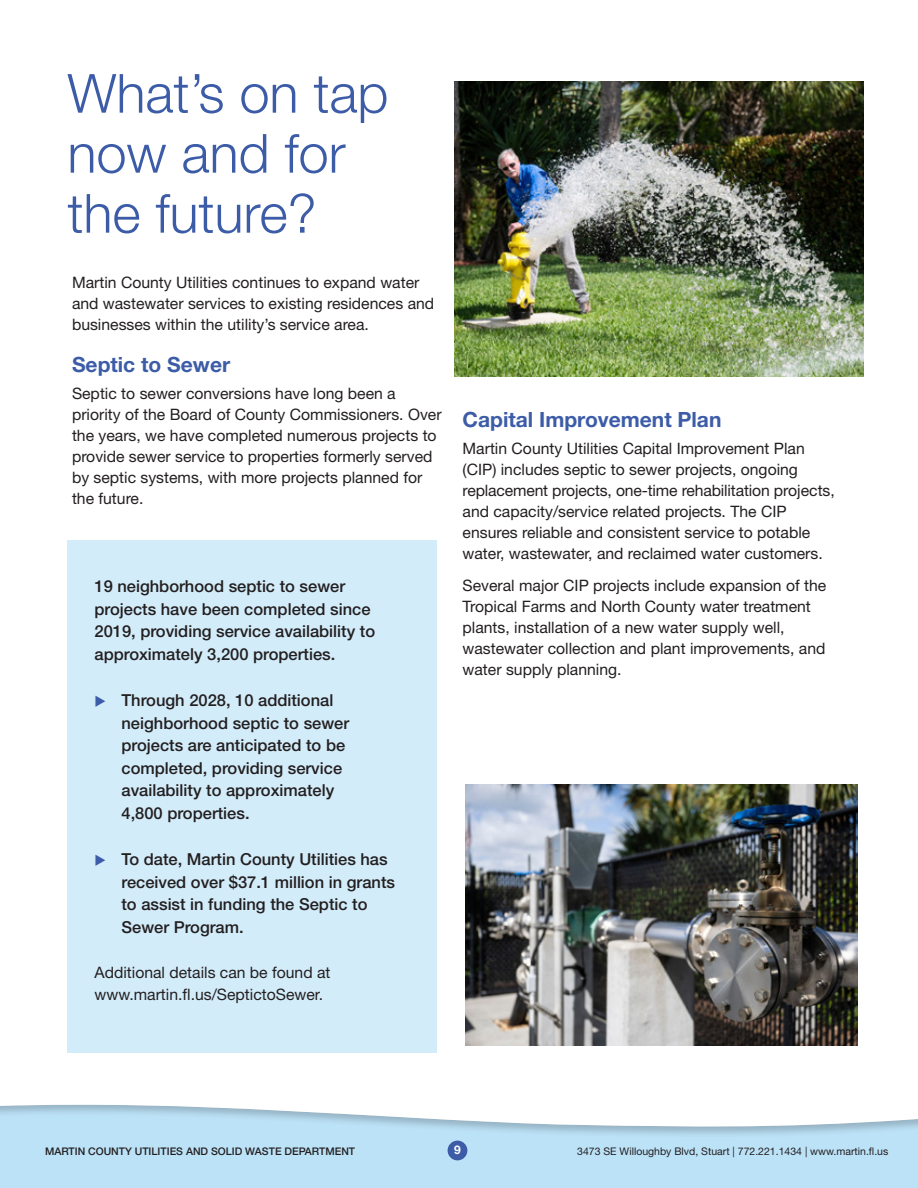
<style>
.page{position:relative;width:918px;height:1188px;background:#fff}
.page>*{position:absolute;margin:0;border:0;box-sizing:border-box;transform-origin:0 0}
.t1{font:300 54px/60px "Helvetica Neue LT Std";color:#3c5ca8}
.t2{font:700 21px "Helvetica Neue LT Std";color:#3c5ca8}
.t3{font:500 16.5px/22.5px "Helvetica Neue LT Std";color:#231f20}
.t4{font:15.75px/21px "Helvetica Neue LT Std";color:#231f20}
.t5{font:700 12px "Helvetica Neue LT Std";color:#fff}
.t6{font:10.5px "Helvetica Neue LT Std";color:#231f20}
.t7{font:500 10.5px "Helvetica Neue LT Std";color:#231f20}
</style>
<div class="page">
<div style="left:0;top:1105px;width:918px;height:83px;background:#231f20;opacity:.24"></div>
<div style="left:448px;top:1141px;width:19px;height:19px;background:#3c5ca8;border-radius:50%"></div>
<div style="left:68px;top:540px;width:369px;height:513px;background:#d3ecfa"></div>
<img style="left:455px;top:81px;width:409px;height:295px">
<img style="left:466px;top:785px;width:391px;height:261px">
<h2 class="t1" style="left:68px;top:62px;width:323px">What’s on tap now and for the future?</h2>
<p class="t4" style="left:72px;top:272px;width:364px">Martin County Utilities continues to expand water and wastewater services to existing residences and businesses within the utility’s service area.</p>
<p class="t2" style="left:72px;top:352px;width:160px">Septic to Sewer</p>
<p class="t4" style="left:72px;top:383px;width:371px">Septic to sewer conversions have long been a priority of the Board of County Commissioners. Over the years, we have completed numerous projects to provide sewer service to properties formerly served by septic systems, with more projects planned for the future.</p>
<p class="t3" style="left:94px;top:575px;width:282px">19 neighborhood septic to sewer projects have been completed since 2019, providing service availability to approximately 3,200 properties.</p>
<p class="t3" style="left:122px;top:689px;width:229px">Through 2028, 10 additional neighborhood septic to sewer projects are anticipated to be completed, providing service availability to approximately<br>4,800 properties.</p>
<p class="t3" style="left:122px;top:848px;width:275px">To date, Martin County Utilities has received over $37.1 million in grants to assist in funding the Septic to<br>Sewer Program.</p>
<p class="t4" style="left:94px;top:961px;width:238px;line-height:22.5px">Additional details can be found at www.martin.f.us/SeptictoSewer.</p>
<p class="t2" style="left:463px;top:407px;width:260px">Capital Improvement Plan</p>
<p class="t4" style="left:463px;top:438px;width:374px">Martin County Utilities Capital Improvement Plan (CIP) includes septic to sewer projects, ongoing replacement projects, one-time rehabilitation projects, and capacity/service related projects. The CIP ensures reliable and consistent service to potable water, wastewater, and reclaimed water customers.</p>
<p class="t4" style="left:463px;top:575px;width:365px">Several major CIP projects include expansion of the Tropical Farms and North County water treatment plants, installation of a new water supply well, wastewater collection and plant improvements, and water supply planning.</p>
<p class="t7" style="left:45px;top:1145px;width:312px">MARTIN COUNTY UTILITIES AND SOLID WASTE DEPARTMENT</p>
<p class="t5" style="left:454px;top:1142px;width:8px">9</p>
<p class="t6" style="left:577px;top:1145px;width:313px">3473 SE Willoughby Blvd, Stuart | 772.221.1434 | www.martin.fl.us</p>
</div>
